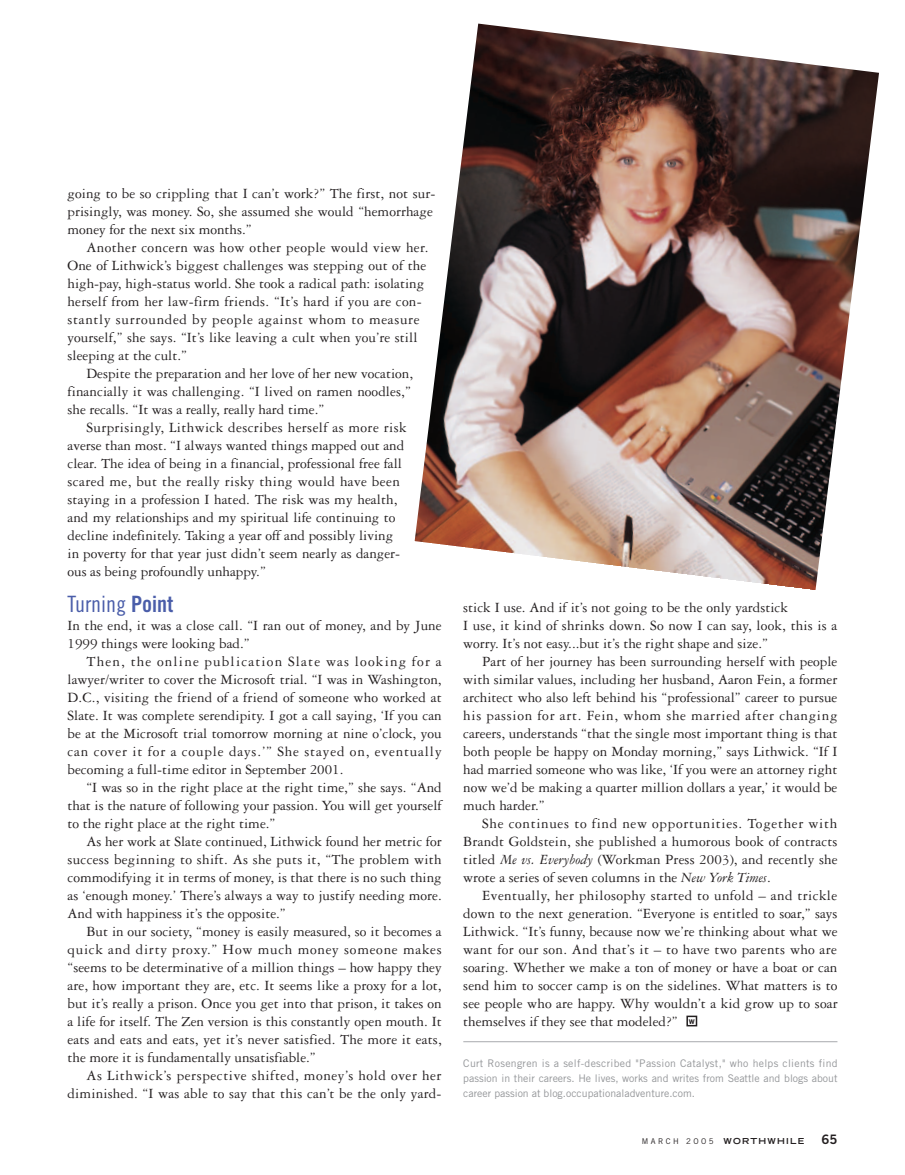
<style>
.page{position:relative;width:905px;height:1175px;background:#fff}
.page>*{position:absolute;margin:0;border:0;box-sizing:border-box;transform-origin:0 0}
.t1{font:22.5px "Trade Gothic Cond Eighteen";color:#4a5da9}
.t2{font:15px/18px "Garamond Three";color:#231f20;text-align:justify}
.t3{font:15px/18px "Garamond Three";letter-spacing:.04em;color:#231f20;text-align:right}
.t4{font:13.05px "Trade Gothic Bold Two";color:#231f20}
.t5{font:10.5px/15px "Trade Gothic";color:#939598;text-align:justify}
.t6{font:9px "Trade Gothic Bold Two";color:#231f20}
.t7{font:700 expanded 8.25px "Trade Gothic LH";letter-spacing:.145em;color:#231f20}
.s1{font-family:"Trade Gothic Bold Cond Twenty"}
.s2{font-style:italic}
.s3{font-family:"Trade Gothic";font-weight:400;font-stretch:normal;font-size:7.8px}
</style>
<div class="page">
<hr style="left:463px;top:1041px;width:374px;height:1px;background:#a8a9ad">
<div style="left:686px;top:1015px;width:11px;height:11px;border:2px solid #231f20"></div>
<img style="left:414px;top:24px;width:465px;height:566px">
<p class="t2" style="left:68px;top:186px;width:369px;text-align:left">going to be so crippling that I can’t work?” The first, not sur&shy;prisingly, was money. So, she assumed she would “hemorrhage money for the next six months.”</p>
<p class="t2" style="left:68px;top:240px;width:362px;text-align:left;text-indent:19px">Another concern was how other people would view her.<br>One of Lithwick’s biggest challenges was stepping out of the high-pay, high-status world. She took a radical path: isolating herself from her law-firm friends. “It’s hard if you are con&shy;stantly surrounded by people against whom to measure yourself,” she says. “It’s like leaving a cult when you’re still sleeping at the cult.”</p>
<p class="t2" style="left:68px;top:366px;width:347px;text-align:left;text-indent:19px">Despite the preparation and her love of her new vocation, financially it was challenging. “I lived on ramen noodles,” she recalls. “It was a really, really hard time.”</p>
<p class="t2" style="left:68px;top:420px;width:340px;text-align:left;text-indent:19px">Surprisingly, Lithwick describes herself as more risk averse than most. “I always wanted things mapped out and clear. The idea of being in a financial, professional free fall scared me, but the really risky thing would have been staying in a profession I hated. The risk was my health, and my relationships and my spiritual life continuing to decline indefinitely. Taking a year off and possibly living in poverty for that year just didn’t seem nearly as danger&shy;ous as being profoundly unhappy.”</p>
<h1 class="t1" style="left:68px;top:596px;width:107px">Turning <span class="s1">Point</span></h1>
<p class="t2" style="left:68px;top:618px;width:375px">In the end, it was a close call. “I ran out of money, and by June<br>1999 things were looking bad.”</p>
<p class="t2" style="left:68px;top:654px;width:375px;text-indent:19px">Then, the online publication Slate was looking for a lawyer/writer to cover the Microsoft trial. “I was in Washington, D.C., visiting the friend of a friend of someone who worked at Slate. It was complete serendipity. I got a call saying, ‘If you can be at the Microsoft trial tomorrow morning at nine o’clock, you can cover it for a couple days.’” She stayed on, eventually becoming a full-time editor in September 2001.</p>
<p class="t2" style="left:68px;top:780px;width:376px;text-indent:19px">“I was so in the right place at the right time,” she says. “And that is the nature of following your passion. You will get yourself to the right place at the right time.”</p>
<p class="t2" style="left:68px;top:834px;width:376px;text-indent:19px">As her work at Slate continued, Lithwick found her metric for success beginning to shift. As she puts it, “The problem with commodifying it in terms of money, is that there is no such thing as ‘enough money.’ There’s always a way to justify needing more.<br>And with happiness it’s the opposite.”</p>
<p class="t2" style="left:68px;top:924px;width:376px;text-indent:19px">But in our society, “money is easily measured, so it becomes a quick and dirty proxy.” How much money someone makes “seems to be determinative of a million things – how happy they are, how important they are, etc. It seems like a proxy for a lot, but it’s really a prison. Once you get into that prison, it takes on a life for itself. The Zen version is this constantly open mouth. It eats and eats and eats, yet it’s never satisfied. The more it eats, the more it is fundamentally unsatisfiable.”</p>
<p class="t3" style="left:68px;top:1068px;width:375px">As Lithwick’s perspective shifted, money’s hold over her diminished. “I was able to say that this can’t be the only yard-</p>
<p class="t2" style="left:463px;top:600px;width:375px;text-align:left">stick I use. And if it’s not going to be the only yardstick<br>I use, it kind of shrinks down. So now I can say, look, this is a worry. It’s not easy...but it’s the right shape and size.”</p>
<p class="t2" style="left:463px;top:654px;width:375px;text-indent:19px">Part of her journey has been surrounding herself with people with similar values, including her husband, Aaron Fein, a former architect who also left behind his “professional” career to pursue his passion for art. Fein, whom she married after changing careers, understands “that the single most important thing is that both people be happy on Monday morning,” says Lithwick. “If I had married someone who was like, ‘If you were an attorney right now we’d be making a quarter million dollars a year,’ it would be much harder.”</p>
<p class="t2" style="left:463px;top:816px;width:376px;text-indent:19px">She continues to find new opportunities. Together with Brandt Goldstein, she published a humorous book of contracts titled <span class="s2">Me vs. Everybody</span> (Workman Press 2003), and recently she wrote a series of seven columns in the <span class="s2">New York Times</span>.</p>
<p class="t2" style="left:463px;top:888px;width:376px;text-indent:19px">Eventually, her philosophy started to unfold – and trickle down to the next generation. “Everyone is entitled to soar,” says Lithwick. “It’s funny, because now we’re thinking about what we want for our son. And that’s it – to have two parents who are soaring. Whether we make a ton of money or have a boat or can send him to soccer camp is on the sidelines. What matters is to see people who are happy. Why wouldn’t a kid grow up to soar themselves if they see that modeled?”</p>
<p class="t5" style="left:463px;top:1056px;width:376px">Curt Rosengren is a self-described "Passion Catalyst," who helps clients find passion in their careers. He lives, works and writes from Seattle and blogs about career passion at blog.occupationaladventure.com.</p>
<p class="t6" style="left:688px;top:1017px;width:8px">w</p>
<p class="t7" style="left:642px;top:1137px;width:164px"><span class="s3">M A R C H 2 O O 5</span> WORTHWHILE</p>
<p class="t4" style="left:821px;top:1134px;width:17px">65</p>
</div>
